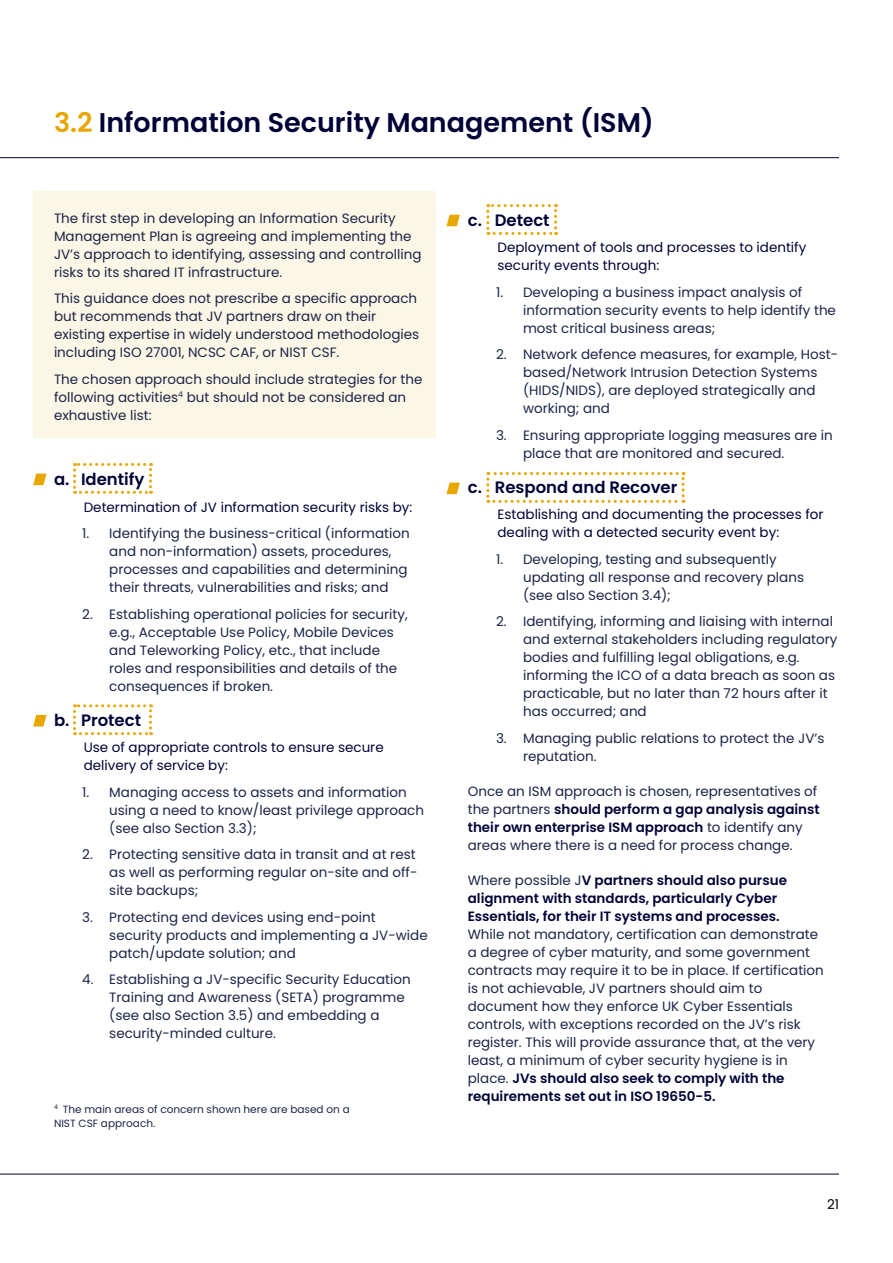
<style>
.page{position:relative;width:893px;height:1263px;background:#fff}
.page>*{position:absolute;margin:0;border:0;box-sizing:border-box;transform-origin:0 0}
.t1{font:600 27px "Poppins";color:#000336}
.t2{font:600 16.5px "Poppins";color:#000336}
.t3{font:13.5px/18px "Poppins";color:#1c2447}
.t4{font:13.5px/18px "Poppins";color:#000336}
.t5{font:600 13.5px/18px "Poppins";color:#000336}
.t6{font:13.5px "Poppins";color:#000}
.t7{font:10.5px/14.4px "Poppins";color:#1c2447}
.s1{color:#e7a600}
.s2{font-weight:600;color:#000336}
.s3{font-weight:400;color:#1c2447}
</style>
<div class="page">
<div style="left:33px;top:191px;width:403px;height:247px;background:#fcf6e6"></div>
<hr style="left:0;top:157px;width:839px;height:1px;background:#000336">
<hr style="left:0;top:1174px;width:839px;height:1px;background:#000336">
<svg style="left:73px;top:463px;width:79px;height:31px"></svg>
<svg style="left:33px;top:474px;width:14px;height:11px"></svg>
<svg style="left:73px;top:704px;width:79px;height:31px"></svg>
<svg style="left:33px;top:715px;width:14px;height:11px"></svg>
<svg style="left:486px;top:204px;width:71px;height:31px"></svg>
<svg style="left:446px;top:215px;width:14px;height:11px"></svg>
<svg style="left:486px;top:472px;width:199px;height:31px"></svg>
<svg style="left:446px;top:483px;width:14px;height:11px"></svg>
<h1 class="t1" style="left:54px;top:107px;width:602px"><span class="s1">3.2</span> Information Security Management (ISM)</h1>
<p class="t3" style="left:54px;top:209px;width:369px">The first step in developing an Information Security Management Plan is agreeing and implementing the JV’s approach to identifying, assessing and controlling risks to its shared IT infrastructure.</p>
<p class="t3" style="left:54px;top:290px;width:367px">This guidance does not prescribe a specific approach but recommends that JV partners draw on their existing expertise in widely understood methodologies including ISO 27001, NCSC CAF, or NIST CSF.</p>
<p class="t3" style="left:54px;top:370px;width:370px">The chosen approach should include strategies for the following activities<sup>4</sup> but should not be considered an exhaustive list:</p>
<p class="t2" style="left:54px;top:470px;width:92px">a. Identify</p>
<p class="t4" style="left:84px;top:498px;width:330px">Determination of JV information security risks by:</p>
<p class="t3" style="left:109px;top:524px;width:302px;text-indent:-27px">1. Identifying the business-critical (information and non-information) assets, procedures, processes and capabilities and determining their threats, vulnerabilities and risks; and</p>
<p class="t3" style="left:109px;top:605px;width:300px;text-indent:-27px">2. Establishing operational policies for security, e.g., Acceptable Use Policy, Mobile Devices and Teleworking Policy, etc., that include roles and responsibilities and details of the consequences if broken.</p>
<p class="t2" style="left:54px;top:710px;width:89px">b. Protect</p>
<p class="t4" style="left:84px;top:738px;width:301px">Use of appropriate controls to ensure secure delivery of service by:</p>
<p class="t3" style="left:109px;top:783px;width:316px;text-indent:-27px">1. Managing access to assets and information using a need to know/least privilege approach (see also Section 3.3);</p>
<p class="t3" style="left:109px;top:845px;width:310px;text-indent:-27px">2. Protecting sensitive data in transit and at rest as well as performing regular on-site and off&shy;site backups;</p>
<p class="t3" style="left:109px;top:908px;width:320px;text-indent:-27px">3. Protecting end devices using end-point security products and implementing a JV-wide patch/update solution; and</p>
<p class="t3" style="left:109px;top:970px;width:303px;text-indent:-27px">4. Establishing a JV-specific Security Education Training and Awareness (SETA) programme (see also Section 3.5) and embedding a security-minded culture.</p>
<p class="t7" style="left:54px;top:1102px;width:297px"><sup>4</sup> The main areas of concern shown here are based on a<br>NIST CSF approach.</p>
<p class="t2" style="left:468px;top:210px;width:83px">c. Detect</p>
<p class="t4" style="left:497px;top:239px;width:310px">Deployment of tools and processes to identify security events through:</p>
<p class="t3" style="left:523px;top:283px;width:314px;text-indent:-27px">1. Developing a business impact analysis of information security events to help identify the most critical business areas;</p>
<p class="t3" style="left:523px;top:346px;width:317px;text-indent:-27px">2. Network defence measures, for example, Host&shy;based/Network Intrusion Detection Systems (HIDS/NIDS), are deployed strategically and working; and</p>
<p class="t3" style="left:523px;top:426px;width:311px;text-indent:-27px">3. Ensuring appropriate logging measures are in place that are monitored and secured.</p>
<p class="t2" style="left:468px;top:477px;width:211px">c. Respond and Recover</p>
<p class="t4" style="left:497px;top:506px;width:327px">Establishing and documenting the processes for dealing with a detected security event by:</p>
<p class="t3" style="left:523px;top:550px;width:283px;text-indent:-27px">1. Developing, testing and subsequently updating all response and recovery plans (see also Section 3.4);</p>
<p class="t3" style="left:523px;top:613px;width:316px;text-indent:-27px">2. Identifying, informing and liaising with internal and external stakeholders including regulatory bodies and fulfilling legal obligations, e.g. informing the ICO of a data breach as soon as practicable, but no later than 72 hours after it has occurred; and</p>
<p class="t3" style="left:523px;top:729px;width:303px;text-indent:-27px">3. Managing public relations to protect the JV’s reputation.</p>
<p class="t3" style="left:468px;top:782px;width:353px">Once an ISM approach is chosen, representatives of the partners <span class="s2">should perform a gap analysis against their own enterprise ISM approach</span> to identify any areas where there is a need for process change.</p>
<p class="t5" style="left:468px;top:871px;width:321px"><span class="s3">Where possible J</span>V partners should also pursue alignment with standards, particularly Cyber<br>Essentials, for their IT systems and processes.</p>
<p class="t3" style="left:468px;top:925px;width:358px">While not mandatory, certification can demonstrate a degree of cyber maturity, and some government contracts may require it to be in place. If certification is not achievable, JV partners should aim to document how they enforce UK Cyber Essentials controls, with exceptions recorded on the JV’s risk register. This will provide assurance that, at the very least, a minimum of cyber security hygiene is in place. <span class="s2">JVs should also seek to comply with the requirements set out in ISO 19650-5.</span></p>
<p class="t6" style="left:827px;top:1196px;width:14px">21</p>
</div>
